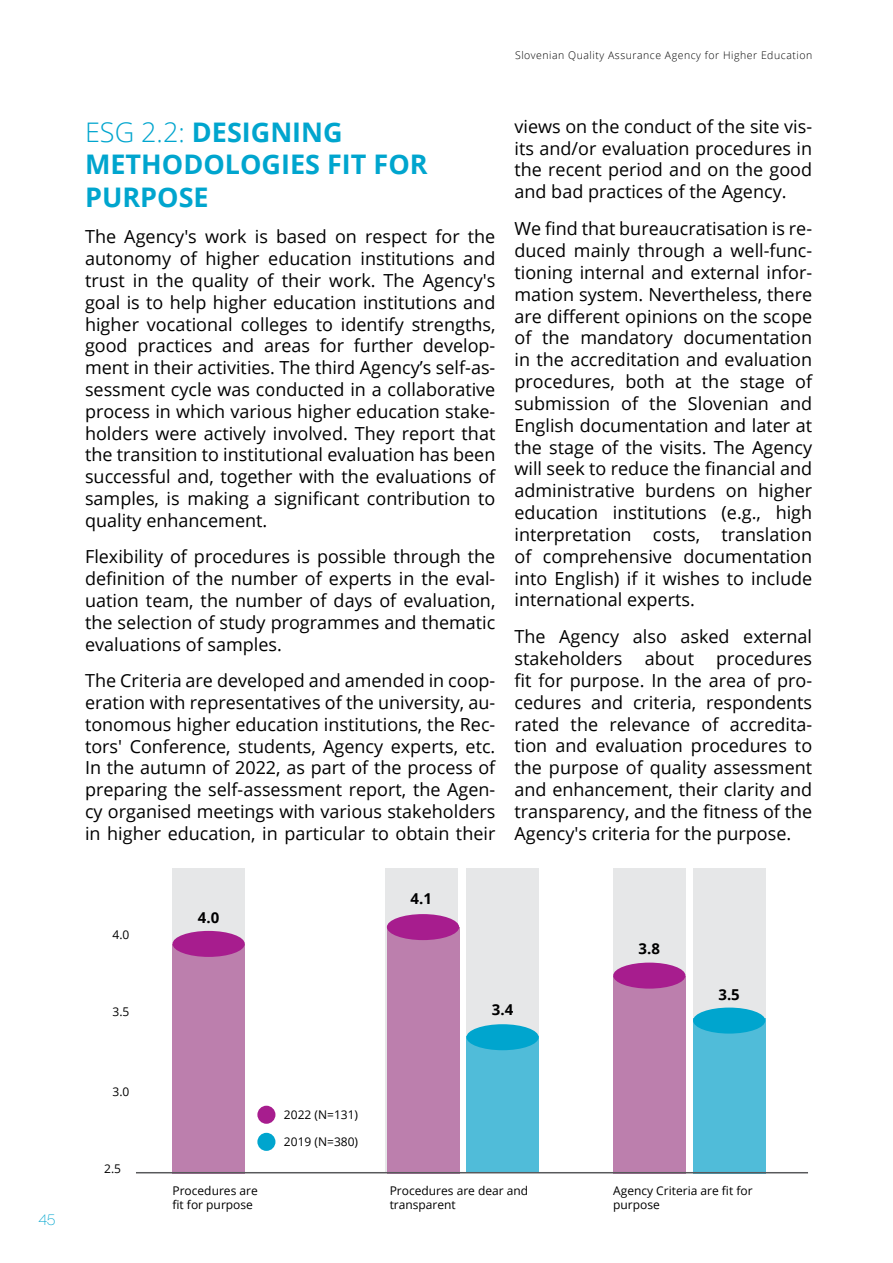
<style>
.page{position:relative;width:893px;height:1263px;background:#fff}
.page>*{position:absolute;margin:0;border:0;box-sizing:border-box;transform-origin:0 0}
.t1{font:700 27px/32.5px "Open Sans";color:#00a5ce}
.t2{font:18px/21.9px "Open Sans";color:#000;text-align:justify}
.t3{font:700 15px "Open Sans";color:#000}
.t4{font:300 15px "Novecentowide";color:#00a5ce}
.t5{font:12px/14.4px "Open Sans";color:#000}
.t6{font:300 10.5px "Open Sans";letter-spacing:.05em;color:#000}
.s1{font-weight:300}
</style>
<div class="page">
<div style="left:172px;top:868px;width:73px;height:304px;background:#e6e7e8"></div>
<div style="left:385px;top:868px;width:72px;height:304px;background:#e6e7e8"></div>
<div style="left:466px;top:868px;width:73px;height:304px;background:#e6e7e8"></div>
<div style="left:613px;top:868px;width:72px;height:304px;background:#e6e7e8"></div>
<div style="left:693px;top:868px;width:72px;height:304px;background:#e6e7e8"></div>
<div style="left:172px;top:944px;width:73px;height:229px;background:#bc7fad"></div>
<div style="left:172px;top:931px;width:73px;height:26px;background:#a71d8e;border-radius:50%"></div>
<div style="left:387px;top:927px;width:72px;height:246px;background:#bc7fad"></div>
<div style="left:387px;top:914px;width:72px;height:26px;background:#a71d8e;border-radius:50%"></div>
<div style="left:613px;top:975px;width:72px;height:198px;background:#bc7fad"></div>
<div style="left:613px;top:962px;width:72px;height:26px;background:#a71d8e;border-radius:50%"></div>
<div style="left:466px;top:1036px;width:73px;height:137px;background:#50bcd9"></div>
<div style="left:466px;top:1024px;width:73px;height:26px;background:#00a5ce;border-radius:50%"></div>
<div style="left:693px;top:1018px;width:72px;height:155px;background:#50bcd9"></div>
<div style="left:693px;top:1007px;width:72px;height:26px;background:#00a5ce;border-radius:50%"></div>
<hr style="left:136px;top:1172px;width:672px;height:1px;background:#58595b">
<div style="left:257px;top:1106px;width:18px;height:18px;background:#a71d8e;border-radius:50%"></div>
<div style="left:257px;top:1133px;width:18px;height:18px;background:#00a5ce;border-radius:50%"></div>
<p class="t4" style="left:38px;top:1211px;width:19px">45</p>
<p class="t6" style="left:515px;top:48px;width:299px">Slovenian Quality Assurance Agency for Higher Education</p>
<h1 class="t1" style="left:85px;top:115px;width:344px"><span class="s1">ESG 2.2:</span> DESIGNING<br>METHODOLOGIES FIT FOR<br>PURPOSE</h1>
<p class="t2" style="left:85px;top:226px;width:412px">The Agency's work is based on respect for the autonomy of higher education institutions and trust in the quality of their work. The Agency's goal is to help higher education institutions and higher vocational colleges to identify strengths, good practices and areas for further develop&shy;ment in their activities. The third Agency’s self-as&shy;sessment cycle was conducted in a collaborative process in which various higher education stake&shy;holders were actively involved. They report that the transition to institutional evaluation has been successful and, together with the evaluations of samples, is making a significant contribution to quality enhancement.</p>
<p class="t2" style="left:85px;top:546px;width:412px">Flexibility of procedures is possible through the definition of the number of experts in the eval&shy;uation team, the number of days of evaluation, the selection of study programmes and thematic evaluations of samples.</p>
<p class="t2" style="left:85px;top:669px;width:412px">The Criteria are developed and amended in coop&shy;eration with representatives of the university, au&shy;tonomous higher education institutions, the Rec&shy;tors' Conference, students, Agency experts, etc.<br>In the autumn of 2022, as part of the process of preparing the self-assessment report, the Agen&shy;cy organised meetings with various stakeholders in higher education, in particular to obtain their</p>
<p class="t2" style="left:514px;top:115px;width:299px">views on the conduct of the site vis&shy;its and/or evaluation procedures in the recent period and on the good and bad practices of the Agency.</p>
<p class="t2" style="left:514px;top:217px;width:299px">We find that bureaucratisation is re&shy;duced mainly through a well-func&shy;tioning internal and external infor&shy;mation system. Nevertheless, there are different opinions on the scope of the mandatory documentation in the accreditation and evaluation procedures, both at the stage of submission of the Slovenian and English documentation and later at the stage of the visits. The Agency will seek to reduce the financial and administrative burdens on higher education institutions (e.g., high interpretation costs, translation of comprehensive documentation into English) if it wishes to include international experts.</p>
<p class="t2" style="left:514px;top:625px;width:299px">The Agency also asked external stakeholders about procedures fit for purpose. In the area of pro&shy;cedures and criteria, respondents rated the relevance of accredita&shy;tion and evaluation procedures to the purpose of quality assessment and enhancement, their clarity and transparency, and the fitness of the Agency's criteria for the purpose.</p>
<p class="t5" style="left:112px;top:927px;width:18px">4.0</p>
<p class="t3" style="left:198px;top:906px;width:23px">4.0</p>
<p class="t3" style="left:411px;top:888px;width:23px">4.1</p>
<p class="t3" style="left:639px;top:938px;width:23px">3.8</p>
<p class="t3" style="left:718px;top:983px;width:23px">3.5</p>
<p class="t5" style="left:112px;top:1004px;width:18px">3.5</p>
<p class="t5" style="left:112px;top:1084px;width:18px">3.0</p>
<p class="t5" style="left:104px;top:1161px;width:18px">2.5</p>
<p class="t5" style="left:284px;top:1107px;width:76px">2022 (N=131)</p>
<p class="t5" style="left:284px;top:1134px;width:76px">2019 (N=380)</p>
<p class="t3" style="left:492px;top:999px;width:23px">3.4</p>
<p class="t5" style="left:172px;top:1183px;width:87px">Procedures are fit for purpose</p>
<p class="t5" style="left:390px;top:1183px;width:140px">Procedures are dear and transparent</p>
<p class="t5" style="left:613px;top:1183px;width:141px">Agency Criteria are fit for purpose</p>
</div>
